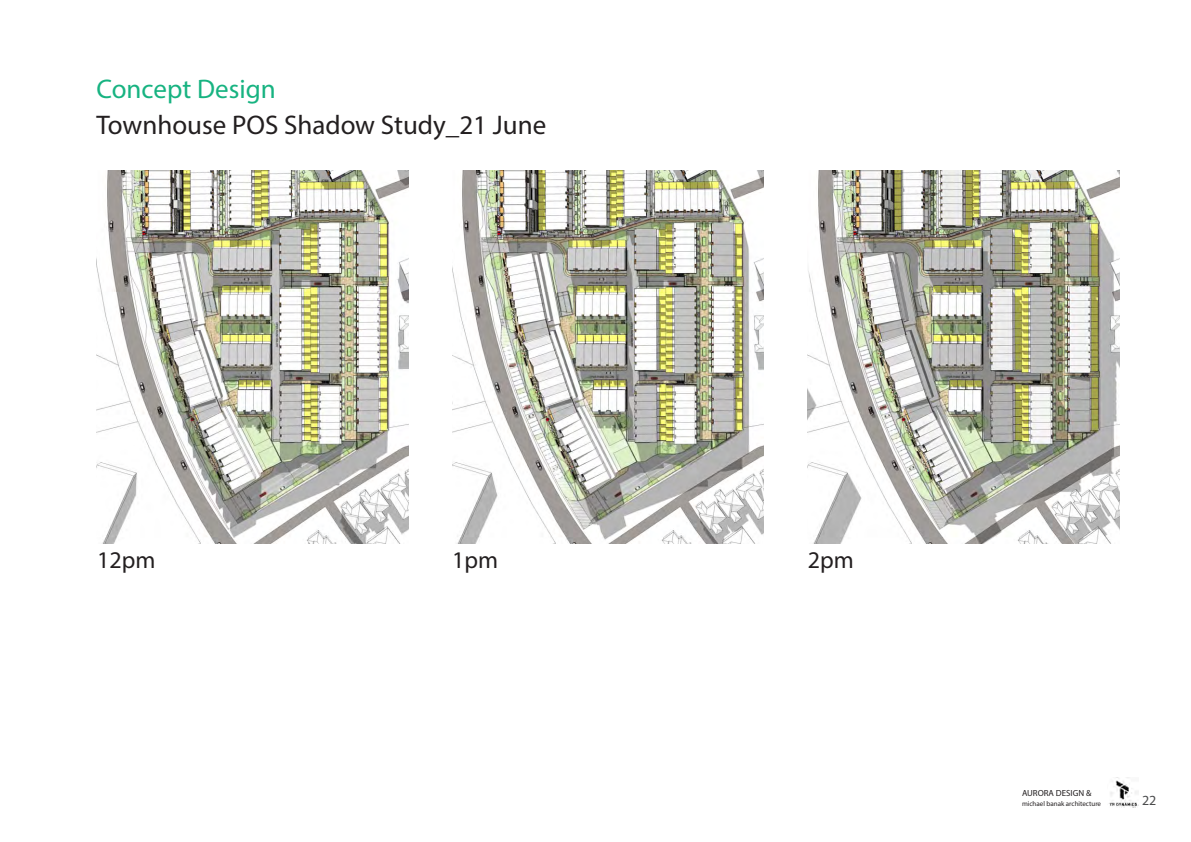
<style>
.page{position:relative;width:1191px;height:842px;background:#fff}
.page>*{position:absolute;margin:0;border:0;box-sizing:border-box;transform-origin:0 0}
.Page_Heading{font:27px/36px "Myriad Pro";color:#231f20}
.Page_Heading-2{font:24px "Myriad Pro";color:#231f20}
.t1{font:14px "Myriad Pro";color:#4b4c4d}
.t2{font:8.9px "Myriad Pro";color:#231f20}
.t3{font:7px "Myriad Pro";color:#231f20}
.s1{color:#17b381}
</style>
<div class="page">
<img style="left:1109px;top:777px;width:29px;height:31px">
<img style="left:96px;top:170px;width:312px;height:374px">
<img style="left:452px;top:170px;width:311px;height:374px">
<img style="left:807px;top:170px;width:312px;height:374px">
<p class="Page_Heading" style="left:96px;top:71px;width:451px"><span class="s1">Concept Design<br></span>Townhouse POS Shadow Study_21 June</p>
<p class="Page_Heading-2" style="left:97px;top:545px;width:60px">12pm</p>
<p class="Page_Heading-2" style="left:452px;top:545px;width:47px">1pm</p>
<p class="Page_Heading-2" style="left:807px;top:545px;width:47px">2pm</p>
<p class="t2" style="left:1022px;top:787px;width:71px">AURORA DESIGN &amp;</p>
<p class="t3" style="left:1022px;top:799px;width:81px">michael banak architecture</p>
<p class="t1" style="left:1142px;top:792px;width:16px">22</p>
</div>
